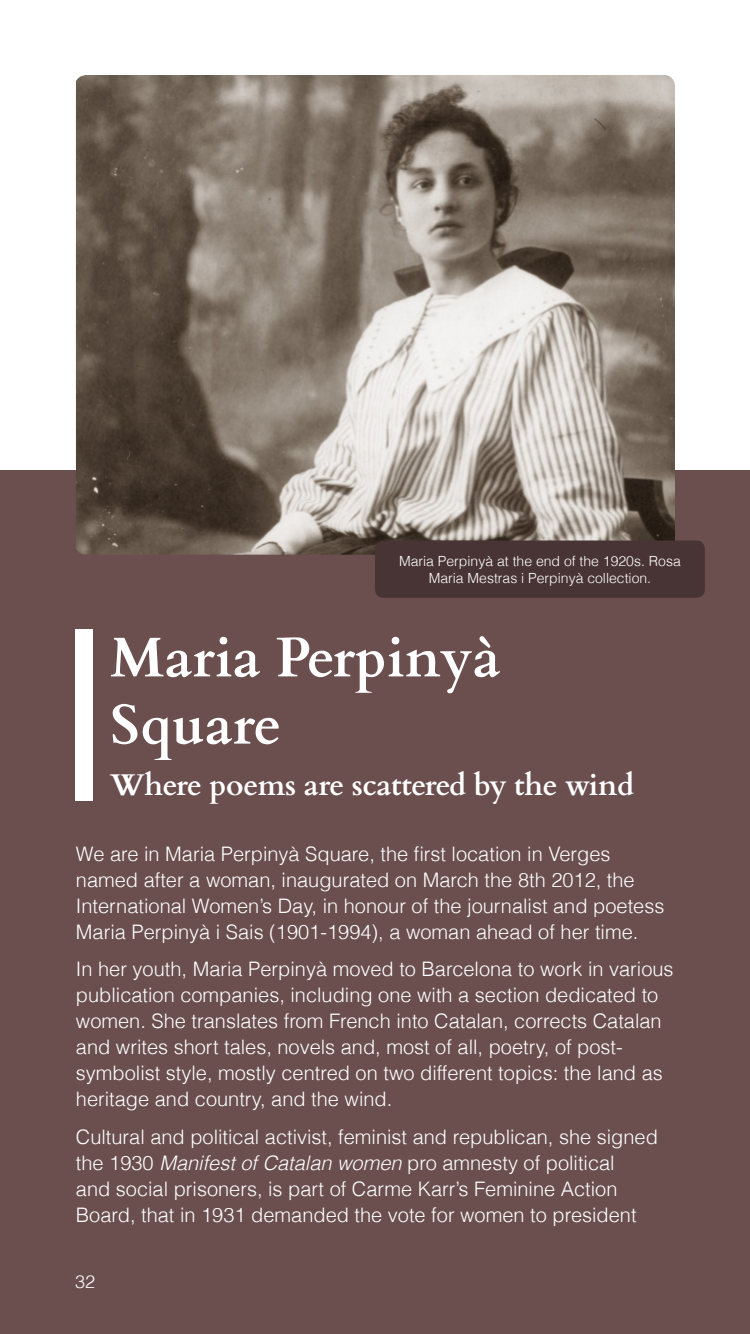
<style>
.page{position:relative;width:750px;height:1334px;background:#fff}
.page>*{position:absolute;margin:0;border:0;box-sizing:border-box;transform-origin:0 0}
.t1{font:700 56px/67.2px "Cardo";color:#fff}
.t2{font:700 30px "Cardo";letter-spacing:-.01em;color:#fff}
.t3{font:300 20px/26px "Helvetica";color:#fff}
.t4{font:300 18px "Helvetica";color:#fff}
.t5{font:300 14px/16.8px "Helvetica";color:#fff;text-align:center}
.s1{font-style:italic}
</style>
<div class="page">
<div style="left:0;top:471px;width:750px;height:863px;background:#6b4f4f"></div>
<img style="left:76px;top:75px;width:599px;height:480px">
<div style="left:375px;top:541px;width:330px;height:57px;background:#483434;border-radius:9px"></div>
<div style="left:75px;top:630px;width:17px;height:171px;background:#fff"></div>
<p class="t5" style="left:399px;top:552px;width:283px">Maria Perpinyà at the end of the 1920s. Rosa<br>Maria Mestras i Perpinyà collection.</p>
<p class="t1" style="left:110px;top:620px;width:392px">Maria Perpinyà<br>Square</p>
<p class="t2" style="left:110px;top:761px;width:526px">Where poems are scattered by the wind</p>
<p class="t3" style="left:76px;top:840px;width:590px">We are in Maria Perpinyà Square, the first location in Verges named after a woman, inaugurated on March the 8th 2012, the International Women’s Day, in honour of the journalist and poetess Maria Perpinyà i Sais (1901-1994), a woman ahead of her time.</p>
<p class="t3" style="left:76px;top:955px;width:599px">In her youth, Maria Perpinyà moved to Barcelona to work in various publication companies, including one with a section dedicated to women. She translates from French into Catalan, corrects Catalan and writes short tales, novels and, most of all, poetry, of post&shy;symbolist style, mostly centred on two different topics: the land as heritage and country, and the wind.</p>
<p class="t3" style="left:76px;top:1122px;width:584px">Cultural and political activist, feminist and republican, she signed the 1930 <span class="s1">Manifest of Catalan women</span> pro amnesty of political<br>and social prisoners, is part of Carme Karr’s Feminine Action Board, that in 1931 demanded the vote for women to president</p>
<p class="t4" style="left:75px;top:1268px;width:22px">32</p>
</div>
